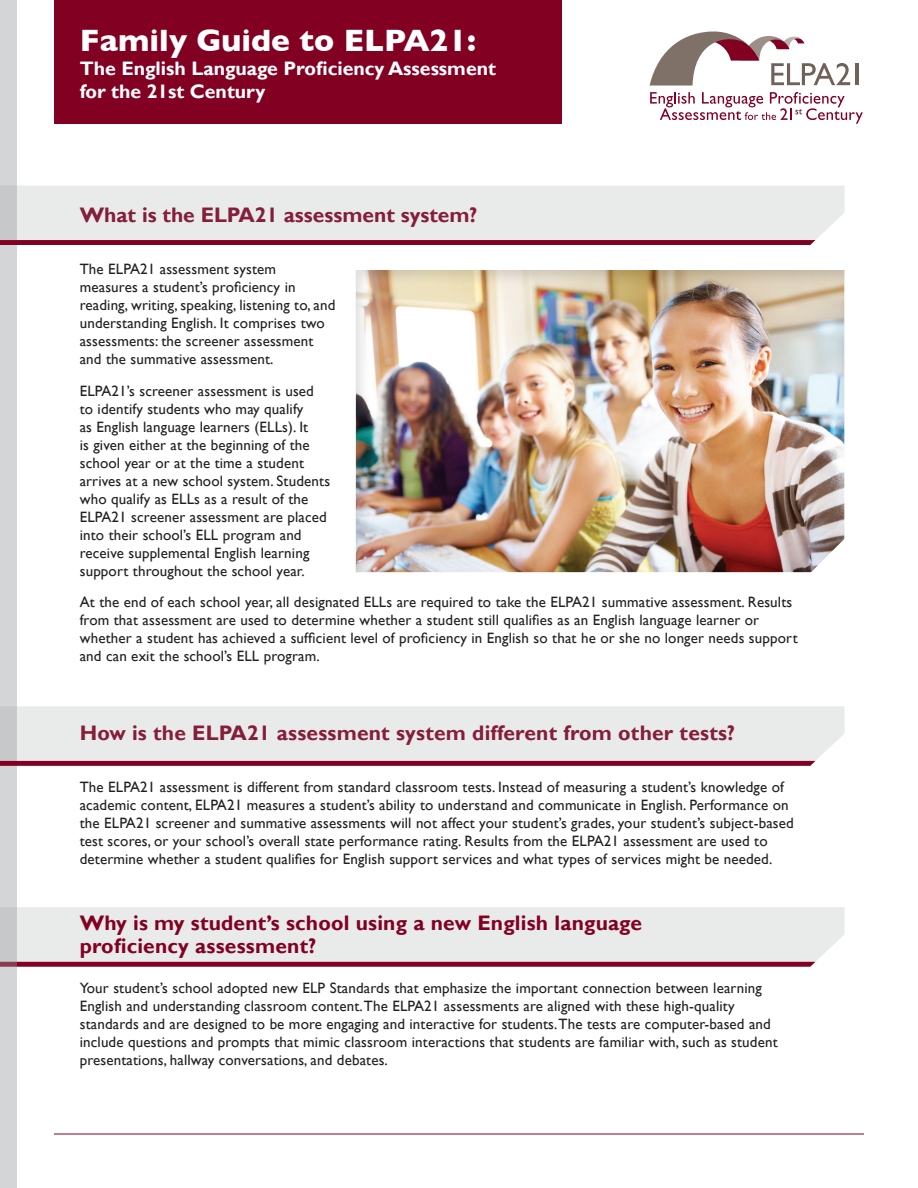
<style>
.page{position:relative;width:918px;height:1188px;background:#fff}
.page>*{position:absolute;margin:0;border:0;box-sizing:border-box;transform-origin:0 0}
.t1{font:700 31.5px "Gill Sans";color:#fff}
.t2{font:700 21px/22.5px "Gill Sans";letter-spacing:.01em;color:#820123}
.t3{font:700 19.5px/23.4px "Gill Sans";color:#fff}
.t4{font:15px/18px "Gill Sans";letter-spacing:.01em;color:#231f20}
</style>
<div class="page">
<div style="left:17px;top:907px;width:828px;height:55px;background:#e9eaea"></div>
<svg style="left:17px;top:962px;width:798px;height:5px;background:#880f2f"></svg>
<div style="left:54px;top:0;width:508px;height:124px;background:#820123"></div>
<div style="left:0;top:0;width:17px;height:1188px;background:#d4d5d6"></div>
<svg style="left:650px;top:92px;width:213px;height:32px"></svg>
<svg style="left:650px;top:32px;width:200px;height:54px"></svg>
<hr style="left:855px;top:63px;width:3px;height:22px;background:#706159">
<div style="left:0;top:185px;width:845px;height:55px;background:#e9eaea"></div>
<svg style="left:0;top:240px;width:815px;height:5px;background:#830325"></svg>
<div style="left:0;top:706px;width:845px;height:55px;background:#e9eaea"></div>
<svg style="left:0;top:761px;width:815px;height:5px;background:#850929"></svg>
<div style="left:355px;top:268px;width:490px;height:306px;background:#231f20;opacity:.15"></div>
<hr style="left:54px;top:1134px;width:810px;height:1px;background:#820123">
<h1 class="t1" style="left:80px;top:16px;width:398px">Family Guide to ELPA21:</h1>
<h3 class="t3" style="left:80px;top:57px;width:418px">The English Language Proficiency Assessment for the 21st Century</h3>
<h2 class="t2" style="left:80px;top:205px;width:399px">What is the ELPA21 assessment system?</h2>
<p class="t4" style="left:80px;top:260px;width:257px">The ELPA21 assessment system measures a student’s proficiency in reading, writing, speaking, listening to, and understanding English. It comprises two assessments: the screener assessment and the summative assessment.</p>
<p class="t4" style="left:80px;top:382px;width:252px">ELPA21’s screener assessment is used to identify students who may qualify<br>as English language learners (ELLs). It<br>is given either at the beginning of the school year or at the time a student arrives at a new school system. Students who qualify as ELLs as a result of the ELPA21 screener assessment are placed into their school’s ELL program and receive supplemental English learning support throughout the school year.</p>
<p class="t4" style="left:80px;top:593px;width:719px">At the end of each school year, all designated ELLs are required to take the ELPA21 summative assessment. Results from that assessment are used to determine whether a student still qualifies as an English language learner or whether a student has achieved a sufficient level of proficiency in English so that he or she no longer needs support and can exit the school’s ELL program.</p>
<h2 class="t2" style="left:80px;top:723px;width:657px">How is the ELPA21 assessment system different from other tests?</h2>
<p class="t4" style="left:80px;top:778px;width:716px">The ELPA21 assessment is different from standard classroom tests. Instead of measuring a student’s knowledge of academic content, ELPA21 measures a student’s ability to understand and communicate in English. Performance on the ELPA21 screener and summative assessments will not affect your student’s grades, your student’s subject-based test scores, or your school’s overall state performance rating. Results from the ELPA21 assessment are used to determine whether a student qualifies for English support services and what types of services might be needed.</p>
<h2 class="t2" style="left:80px;top:912px;width:564px">Why is my student’s school using a new English language proficiency assessment?</h2>
<p class="t4" style="left:80px;top:979px;width:699px">Your student’s school adopted new ELP Standards that emphasize the important connection between learning English and understanding classroom content. The ELPA21 assessments are aligned with these high-quality standards and are designed to be more engaging and interactive for students. The tests are computer-based and include questions and prompts that mimic classroom interactions that students are familiar with, such as student presentations, hallway conversations, and debates.</p>
</div>
